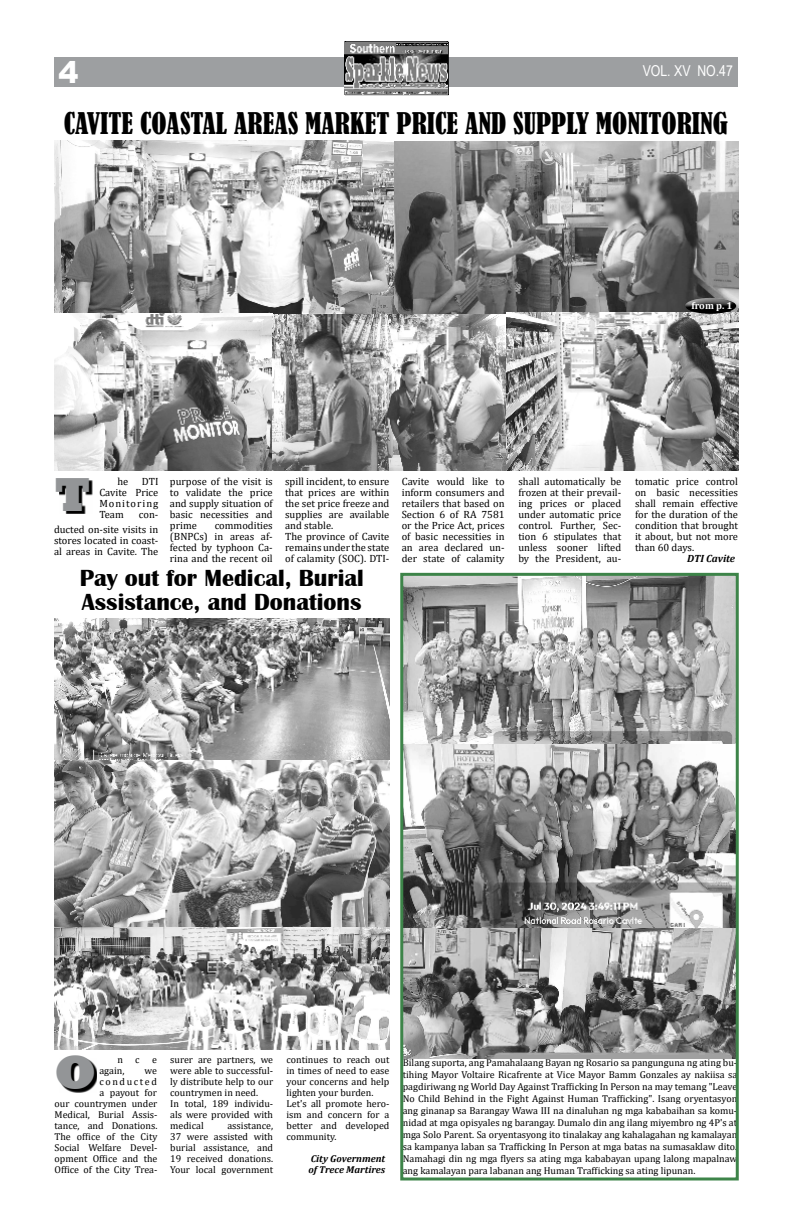
<style>
.page{position:relative;width:792px;height:1224px;background:#fff}
.page>*{position:absolute;margin:0;border:0;box-sizing:border-box;transform-origin:0 0}
.t1{font:800 49px "Rockwell";color:#939597}
.t2{font:900 30px "Arial";color:#fff}
.t3{font:condensed 28px "Bernard";color:#000}
.t4{font:700 24px/24px "Britannic";color:#000}
.t5{font:15px "Arial Narrow";color:#fff}
.t6{font:10.5px/11px "Cambria";color:#000;text-align:justify}
.t7{font:italic 700 10.5px "Cambria";letter-spacing:-.005em;color:#000}
.t8{font:10px/11px "Cambria";color:#000}
.t9{font:italic 700 10px/11px "Cambria";color:#000}
.t10{font:700 10px "Cambria";color:#fff}
</style>
<div class="page">
<div style="left:54px;top:57px;width:684px;height:30px;background:#9d9fa1"></div>
<svg style="left:345px;top:41px;width:104px;height:54px"></svg>
<img style="left:345px;top:42px;width:102px;height:52px">
<svg style="left:60px;top:1058px;width:37px;height:34px"></svg>
<img style="left:54px;top:141px;width:684px;height:330px">
<svg style="left:59px;top:481px;width:33px;height:33px"></svg>
<svg style="left:678px;top:290px;width:61px;height:22px"></svg>
<svg style="left:680px;top:299px;width:59px;height:16px"></svg>
<img style="left:54px;top:619px;width:335px;height:431px">
<img style="left:404px;top:577px;width:331px;height:481px">
<div style="left:400px;top:573px;width:339px;height:607px;border:3px solid #3d8449"></div>
<h2 class="t2" style="left:59px;top:55px;width:22px">4</h2>
<h3 class="t5" style="left:643px;top:62px;width:92px">VOL. XV NO.47</h3>
<h3 class="t3" style="left:64px;top:111px;width:666px">CAVITE COASTAL AREAS MARKET PRICE AND SUPPLY MONITORING</h3>
<p class="t10" style="left:692px;top:301px;width:42px">from p. 1</p>
<h1 class="t1" style="left:54px;top:465px;width:38px">T</h1>
<p class="t6" style="left:117px;top:476px;width:12px">he</p>
<p class="t6" style="left:99px;top:476px;width:61px;text-indent:43px">DTI Cavite Price Monitoring</p>
<p class="t6" style="left:99px;top:510px;width:26px">Team</p>
<p class="t6" style="left:54px;top:507px;width:106px;line-height:15.1px;text-align:right">con-<br>ducted on-site visits in</p>
<p class="t6" style="left:54px;top:536px;width:106px">stores located in coast&shy;al areas in Cavite. The</p>
<p class="t6" style="left:170px;top:477px;width:104px">purpose of the visit is to validate the price and supply situation of basic necessities and prime</p>
<p class="t6" style="left:170px;top:521px;width:104px;text-indent:45px">commodities (BNPCs) in areas af&shy;fected by typhoon Ca&shy;rina and the recent oil</p>
<p class="t6" style="left:285px;top:477px;width:106px;text-align:left">spill incident, to ensure that prices are within the set price freeze and supplies are available and stable.<br>The province of Cavite remains under the state of calamity (SOC). DTI-</p>
<p class="t6" style="left:402px;top:477px;width:104px">Cavite would like to inform consumers and retailers that based on Section 6 of RA 7581 or the Price Act, prices of basic necessities in an area declared un&shy;der state of calamity</p>
<p class="t6" style="left:518px;top:477px;width:104px">shall automatically be frozen at their prevail&shy;ing prices or placed under automatic price control. Further, Sec&shy;tion 6 stipulates that unless sooner lifted by the President, au-</p>
<p class="t6" style="left:635px;top:477px;width:104px">tomatic price control on basic necessities shall remain effective for the duration of the condition that brought it about, but not more than 60 days.</p>
<p class="t7" style="left:687px;top:555px;width:49px">DTI Cavite</p>
<h3 class="t4" style="left:80px;top:568px;width:285px">Pay out for Medical, Burial<br>Assistance, and Donations</h3>
<h1 class="t1" style="left:54px;top:1043px;width:44px">O</h1>
<p class="t8" style="left:99px;top:1054px;width:59px;text-indent:18px">nce again,</p>
<p class="t8" style="left:55px;top:1065px;width:104px;text-align:right">we<br>conducted<br>a payout for<br>our countrymen under<br>Medical, Burial Assis&shy;tance, and Donations.<br>The office of the City<br>Social Welfare Devel&shy;opment Office and the<br>Office of the City Trea-</p>
<p class="t8" style="left:170px;top:1054px;width:104px">surer are partners, we were able to successful&shy;ly distribute help to our countrymen in need.<br>In total, 189 individu&shy;als were provided with medical</p>
<p class="t8" style="left:170px;top:1120px;width:104px;text-align:justify;text-indent:57px">assistance, 37 were assisted with burial assistance, and 19 received donations.<br>Your local government</p>
<p class="t8" style="left:287px;top:1054px;width:104px">continues to reach out in times of need to ease your concerns and help lighten your burden.<br>Let's all promote hero&shy;ism and concern for a better and developed community.</p>
<p class="t9" style="left:309px;top:1154px;width:78px">City Government of Trece Martires</p>
<p class="t8" style="left:403px;top:1057px;width:336px;line-height:12px;text-align:justify">Bilang suporta, ang Pamahalaang Bayan ng Rosario sa pangunguna ng ating bu&shy;tihing Mayor Voltaire Ricafrente at Vice Mayor Bamm Gonzales ay nakiisa sa pagdiriwang ng World Day Against Trafficking In Person na may temang "Leave No Child Behind in the Fight Against Human Trafficking". Isang oryentasyon ang ginanap sa Barangay Wawa III na dinaluhan ng mga kababaihan sa komu&shy;nidad at mga opisyales ng barangay. Dumalo din ang ilang miyembro ng 4P's at mga Solo Parent. Sa oryentasyong ito tinalakay ang kahalagahan ng kamalayan sa kampanya laban sa Trafficking In Person at mga batas na sumasaklaw dito.<br>Namahagi din ng mga flyers sa ating mga kababayan upang lalong mapalnaw ang kamalayan para labanan ang Human Trafficking sa ating lipunan.</p>
</div>
